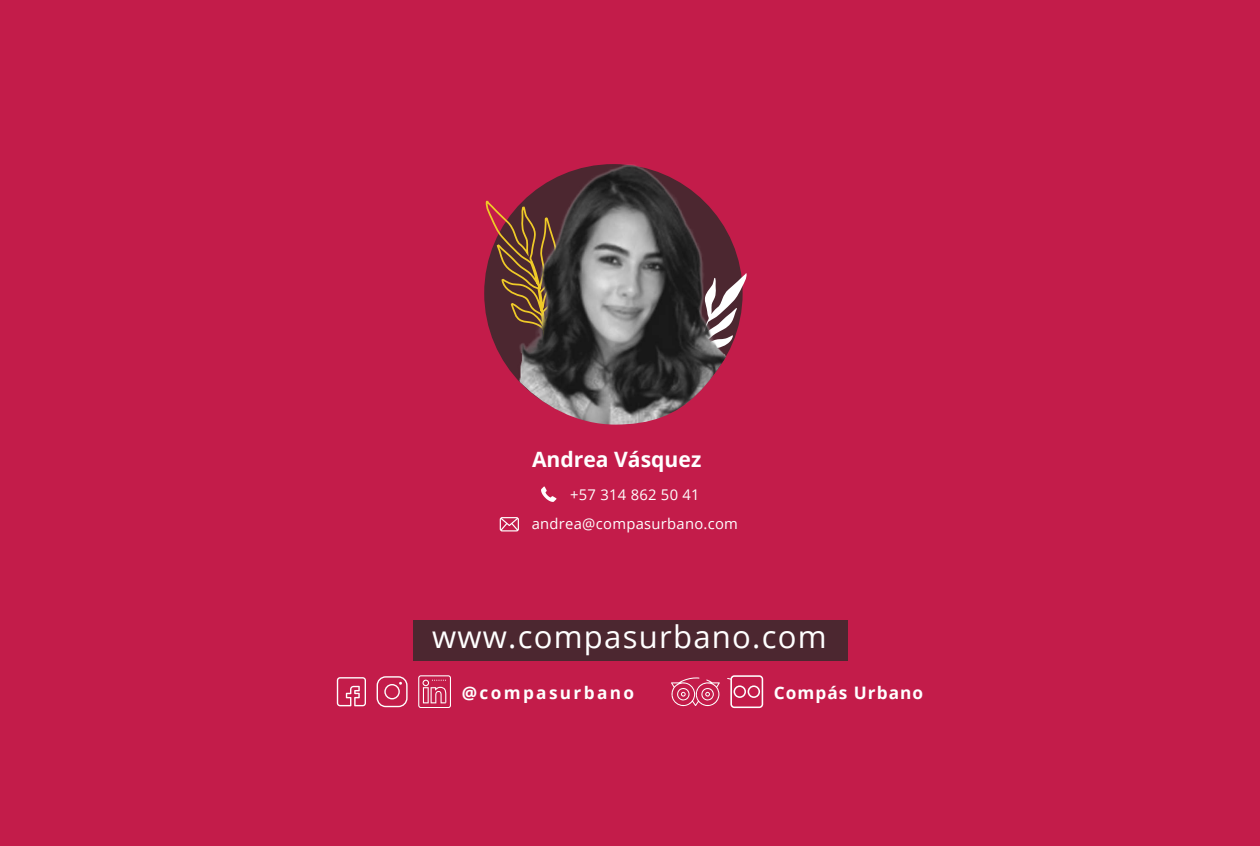
<style>
.page{position:relative;width:1260px;height:846px;background:#c31c4a}
.page>*{position:absolute;margin:0;border:0;box-sizing:border-box;transform-origin:0 0}
.t1{font:31.06px "Open Sans";letter-spacing:.04em;color:#fff}
.t2{font:700 21.18px "Open Sans";color:#fff}
.t3{font:700 17.24px "Open Sans";letter-spacing:.135em;color:#fff}
.t4{font:700 17.24px "Open Sans";letter-spacing:.06em;color:#fff}
.t5{font:14.79px/28.9px "Open Sans";letter-spacing:.02em;color:#fff;text-align:center}
</style>
<div class="page">
<svg style="left:500px;top:517px;width:19px;height:14px"></svg>
<svg style="left:541px;top:486px;width:15px;height:16px"></svg>
<svg style="left:337px;top:677px;width:29px;height:29px"></svg>
<svg style="left:377px;top:676px;width:31px;height:31px"></svg>
<svg style="left:418px;top:675px;width:33px;height:33px"></svg>
<svg style="left:671px;top:677px;width:49px;height:29px"></svg>
<div style="left:413px;top:620px;width:434px;height:40px;background:#4c2730"></div>
<svg style="left:727px;top:675px;width:36px;height:33px"></svg>
<img style="left:484px;top:164px;width:263px;height:261px">
<h2 class="t2" style="left:532px;top:444px;width:171px">Andrea Vásquez</h2>
<p class="t5" style="left:532px;top:480px;width:208px">+57 314 862 50 41 andrea@compasurbano.com</p>
<h1 class="t1" style="left:432px;top:614px;width:396px">www.compasurbano.com</h1>
<p class="t3" style="left:462px;top:680px;width:174px">@compasurbano</p>
<p class="t4" style="left:774px;top:680px;width:151px">Compás Urbano</p>
</div>
